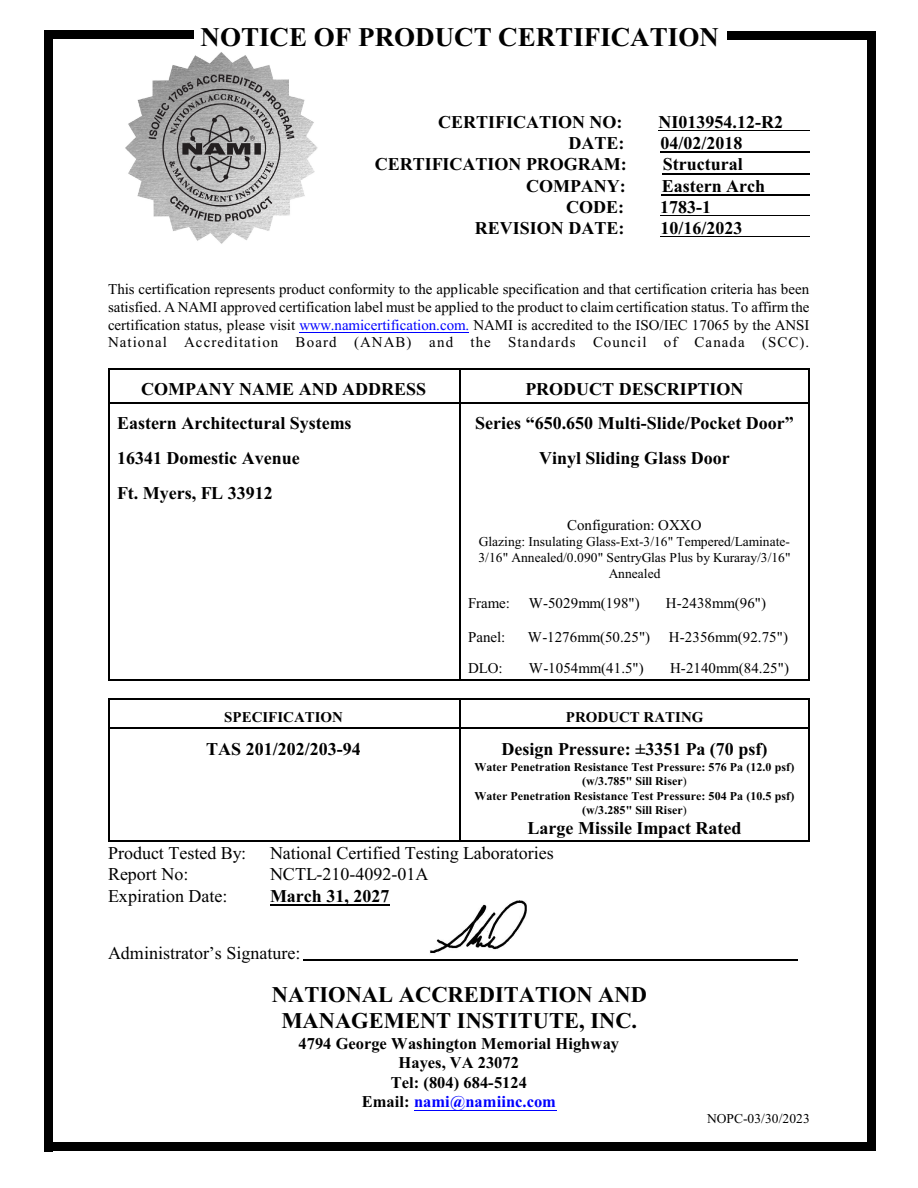
<style>
.page{position:relative;width:918px;height:1188px;background:#fff}
.page>*{position:absolute;margin:0;border:0;box-sizing:border-box;transform-origin:0 0}
.t1{font:700 27px "Times New Roman";color:#000}
.t2{font:700 22.5px/26.2px "Times New Roman";color:#000;text-align:center}
.t3{font:700 18px "Times New Roman";color:#000}
.t4{font:18px "Times New Roman";color:#000}
.t5{font:700 16.5px/19.5px "Times New Roman";color:#000;text-align:center}
.t6{font:15px/17.7px "Times New Roman";letter-spacing:.005em;color:#000;text-align:justify}
.t7{font:700 15px "Times New Roman";color:#000}
.t8{font:13.5px/15.9px "Times New Roman";color:#000;text-align:center}
.t9{font:700 12px/14.2px "Times New Roman";letter-spacing:.005em;color:#000;text-align:center}
.s1{color:#00f}
.s2{font-weight:400}
</style>
<div class="page">
<hr style="left:108px;top:369px;width:351px;height:1px;background:#000">
<hr style="left:108px;top:370px;width:1px;height:33px;background:#000">
<hr style="left:108px;top:402px;width:351px;height:1px;background:#000">
<hr style="left:809px;top:369px;width:1px;height:34px;background:#000">
<hr style="left:459px;top:369px;width:351px;height:1px;background:#000">
<hr style="left:459px;top:370px;width:1px;height:33px;background:#000">
<hr style="left:459px;top:402px;width:349px;height:1px;background:#000">
<hr style="left:108px;top:403px;width:1px;height:35px;background:#000">
<hr style="left:809px;top:403px;width:1px;height:35px;background:#000">
<hr style="left:459px;top:403px;width:1px;height:35px;background:#000">
<hr style="left:108px;top:438px;width:1px;height:34px;background:#000">
<hr style="left:809px;top:438px;width:1px;height:34px;background:#000">
<hr style="left:459px;top:438px;width:1px;height:34px;background:#000">
<hr style="left:108px;top:472px;width:1px;height:35px;background:#000">
<hr style="left:809px;top:472px;width:1px;height:35px;background:#000">
<hr style="left:459px;top:472px;width:1px;height:35px;background:#000">
<hr style="left:108px;top:507px;width:1px;height:78px;background:#000">
<hr style="left:809px;top:507px;width:1px;height:78px;background:#000">
<hr style="left:459px;top:507px;width:1px;height:78px;background:#000">
<hr style="left:108px;top:586px;width:1px;height:33px;background:#000">
<hr style="left:809px;top:586px;width:1px;height:33px;background:#000">
<hr style="left:459px;top:586px;width:1px;height:33px;background:#000">
<hr style="left:108px;top:619px;width:1px;height:31px;background:#000">
<hr style="left:809px;top:619px;width:1px;height:31px;background:#000">
<hr style="left:459px;top:619px;width:1px;height:31px;background:#000">
<hr style="left:108px;top:679px;width:351px;height:2px;background:#000">
<svg style="left:108px;top:650px;width:1px;height:29px"></svg>
<hr style="left:809px;top:650px;width:1px;height:31px;background:#000">
<hr style="left:459px;top:679px;width:351px;height:2px;background:#000">
<svg style="left:459px;top:650px;width:1px;height:29px"></svg>
<hr style="left:108px;top:698px;width:351px;height:2px;background:#000">
<svg style="left:108px;top:700px;width:1px;height:28px"></svg>
<hr style="left:108px;top:728px;width:351px;height:1px;background:#000">
<hr style="left:809px;top:698px;width:1px;height:31px;background:#000">
<hr style="left:459px;top:698px;width:351px;height:2px;background:#000">
<svg style="left:459px;top:700px;width:1px;height:28px"></svg>
<hr style="left:459px;top:728px;width:349px;height:1px;background:#000">
<hr style="left:108px;top:841px;width:351px;height:1px;background:#000">
<hr style="left:108px;top:729px;width:1px;height:112px;background:#000">
<hr style="left:809px;top:729px;width:1px;height:113px;background:#000">
<hr style="left:459px;top:841px;width:351px;height:1px;background:#000">
<hr style="left:459px;top:729px;width:1px;height:112px;background:#000">
<img style="left:125px;top:52px;width:193px;height:192px">
<hr style="left:659px;top:130px;width:151px;height:1px;background:#000">
<hr style="left:660px;top:152px;width:150px;height:1px;background:#000">
<hr style="left:663px;top:173px;width:147px;height:1px;background:#000">
<hr style="left:662px;top:194px;width:148px;height:1px;background:#000">
<hr style="left:660px;top:215px;width:150px;height:1px;background:#000">
<hr style="left:660px;top:236px;width:150px;height:1px;background:#000">
<hr style="left:300px;top:332px;width:169px;height:1px;background:#00f">
<hr style="left:270px;top:905px;width:119px;height:1px;background:#000">
<hr style="left:414px;top:1110px;width:142px;height:1px;background:#00f">
<div style="left:867px;top:32px;width:8px;height:1119px;background:#000"></div>
<div style="left:728px;top:32px;width:147px;height:8px;background:#000"></div>
<div style="left:44px;top:31px;width:9px;height:1120px;background:#000"></div>
<div style="left:44px;top:30px;width:150px;height:9px;background:#000"></div>
<hr style="left:303px;top:959px;width:495px;height:2px;background:#000">
<div style="left:44px;top:1142px;width:831px;height:9px;background:#000"></div>
<img style="left:430px;top:901px;width:97px;height:53px">
<h1 class="t1" style="left:201px;top:28px;width:520px">NOTICE OF PRODUCT CERTIFICATION</h1>
<p class="t3" style="left:438px;top:116px;width:186px">CERTIFICATION NO:</p>
<p class="t3" style="left:659px;top:116px;width:126px">NI013954.12-R2</p>
<p class="t3" style="left:568px;top:137px;width:57px">DATE:</p>
<p class="t3" style="left:660px;top:137px;width:84px">04/02/2018</p>
<p class="t3" style="left:375px;top:158px;width:254px">CERTIFICATION PROGRAM:</p>
<p class="t3" style="left:663px;top:158px;width:81px">Structural</p>
<p class="t3" style="left:526px;top:179px;width:101px">COMPANY:</p>
<p class="t3" style="left:662px;top:179px;width:105px">Eastern Arch</p>
<p class="t3" style="left:566px;top:201px;width:59px">CODE:</p>
<p class="t3" style="left:660px;top:201px;width:52px">1783-1</p>
<p class="t3" style="left:475px;top:222px;width:151px">REVISION DATE:</p>
<p class="t3" style="left:660px;top:222px;width:84px">10/16/2023</p>
<p class="t6" style="left:108px;top:282px;width:703px">This certification represents product conformity to the applicable specification and that certification criteria has been satisfied. A NAMI approved certification label must be applied to the product to claim certification status. To affirm the certification status, please visit <span class="s1">www.namicertification.com.</span> NAMI is accredited to the ISO/IEC 17065 by the ANSI National Accreditation Board (ANAB) and the Standards Council of Canada (SCC).</p>
<p class="t3" style="left:141px;top:383px;width:287px">COMPANY NAME AND ADDRESS</p>
<p class="t3" style="left:525px;top:383px;width:220px">PRODUCT DESCRIPTION</p>
<p class="t3" style="left:117px;top:417px;width:236px">Eastern Architectural Systems</p>
<p class="t3" style="left:475px;top:417px;width:320px">Series “650.650 Multi-Slide/Pocket Door”</p>
<p class="t3" style="left:117px;top:452px;width:184px">16341 Domestic Avenue</p>
<p class="t3" style="left:539px;top:452px;width:192px">Vinyl Sliding Glass Door</p>
<p class="t3" style="left:117px;top:486px;width:157px">Ft. Myers, FL 33912</p>
<p class="t6" style="left:567px;top:517px;width:136px">Configuration: OXXO</p>
<p class="t8" style="left:478px;top:535px;width:314px">Glazing: Insulating Glass-Ext-3/16" Tempered/Laminate-<br>3/16" Annealed/0.090" SentryGlas Plus by Kuraray/3/16"<br>Annealed</p>
<p class="t6" style="left:468px;top:596px;width:173px">Frame: W-5029mm(198")</p>
<p class="t6" style="left:666px;top:596px;width:102px">H-2438mm(96")</p>
<p class="t6" style="left:468px;top:629px;width:39px">Panel:</p>
<p class="t6" style="left:528px;top:629px;width:124px">W-1276mm(50.25")</p>
<p class="t6" style="left:669px;top:629px;width:121px">H-2356mm(92.75")</p>
<p class="t6" style="left:468px;top:660px;width:36px">DLO:</p>
<p class="t6" style="left:529px;top:660px;width:117px">W-1054mm(41.5")</p>
<p class="t6" style="left:670px;top:660px;width:121px">H-2140mm(84.25")</p>
<p class="t7" style="left:224px;top:711px;width:120px">SPECIFICATION</p>
<p class="t7" style="left:566px;top:711px;width:139px">PRODUCT RATING</p>
<p class="t3" style="left:206px;top:743px;width:156px">TAS 201/202/203-94</p>
<p class="t3" style="left:502px;top:743px;width:267px">Design Pressure: ±3351 Pa (70 psf)</p>
<p class="t9" style="left:475px;top:761px;width:321px">Water Penetration Resistance Test Pressure: 576 Pa (12.0 psf) (w/3.785" Sill Riser<span class="s2">)<br></span>Water Penetration Resistance Test Pressure: 504 Pa (10.5 psf) (w/3.285" Sill Riser<span class="s2">)</span></p>
<p class="t3" style="left:528px;top:822px;width:216px">Large Missile Impact Rated</p>
<p class="t4" style="left:108px;top:847px;width:140px">Product Tested By:</p>
<p class="t4" style="left:270px;top:847px;width:285px">National Certified Testing Laboratories</p>
<p class="t4" style="left:108px;top:868px;width:82px">Report No:</p>
<p class="t4" style="left:270px;top:868px;width:160px">NCTL-210-4092-01A</p>
<p class="t4" style="left:108px;top:890px;width:121px">Expiration Date:</p>
<p class="t3" style="left:270px;top:890px;width:121px">March 31, 2027</p>
<p class="t4" style="left:108px;top:946px;width:194px">Administrator’s Signature:</p>
<h2 class="t2" style="left:272px;top:984px;width:376px">NATIONAL ACCREDITATION AND<br>MANAGEMENT INSTITUTE, INC.</h2>
<p class="t5" style="left:299px;top:1035px;width:322px">4794 George Washington Memorial Highway<br>Hayes, VA 23072<br>Tel: (804) 684-5124<br>Email: <span class="s1">nami@namiinc.com</span></p>
<p class="t8" style="left:707px;top:1112px;width:104px">NOPC-03/30/2023</p>
</div>
